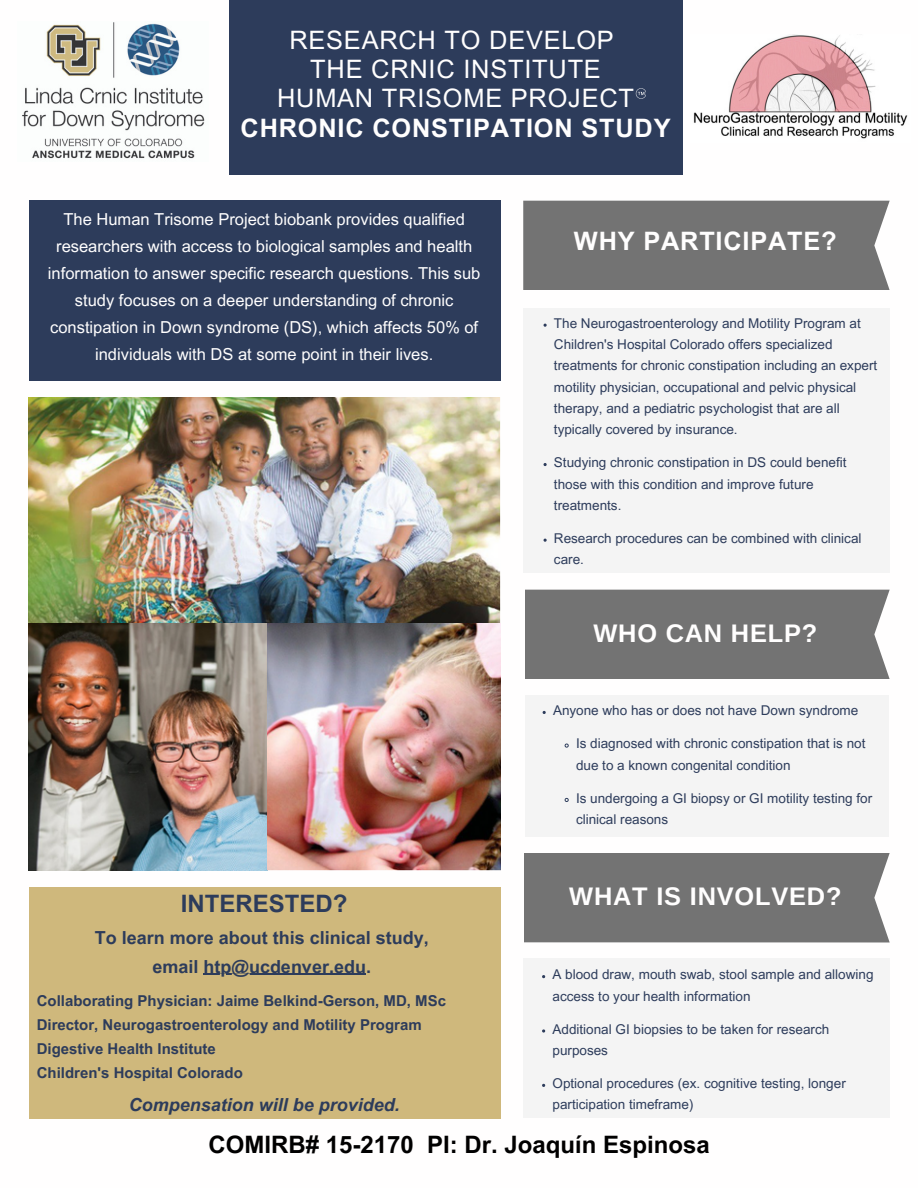
<style>
.page{position:relative;width:918px;height:1188px;background:#fff}
.page>*{position:absolute;margin:0;border:0;box-sizing:border-box;transform-origin:0 0}
.t1{font:25.35px "Arial MT Pro";letter-spacing:.03em;color:#fffefe}
.t2{font:700 25.35px "Arial MT Pro";letter-spacing:.03em;color:#fffefe}
.t3{font:700 25.35px "Arimo";letter-spacing:.03em;color:#fffefe}
.t4{font:700 24px "Arial MT Pro";color:#000}
.t5{font:700 24px "Arial MT Pro";color:#2d3c5b}
.t6{font:700 18px "Arial MT Pro";color:#2d3c5b}
.t7{font:italic 700 18px "Arial MT Pro";color:#2d3c5b}
.t8{font:16.5px/27px "Arial MT Pro";color:#fffefe;text-align:center}
.t9{font:700 15px "Arial MT Pro";color:#2d3c5b}
.t10{font:13.5px/21.3px "Arial MT Pro";color:#2d3c5b}
</style>
<div class="page">
<img style="left:29px;top:397px;width:472px;height:473px">
<div style="left:29px;top:887px;width:471px;height:231px;background:#cfb87c"></div>
<div style="left:523px;top:308px;width:367px;height:265px;background:#f4f4f4"></div>
<div style="left:523px;top:201px;width:367px;height:89px;background:#737373"></div>
<div style="left:29px;top:201px;width:471px;height:180px;background:#2d3c5b"></div>
<img style="left:22px;top:22px;width:183px;height:137px">
<div style="left:523px;top:958px;width:367px;height:160px;background:#f4f4f4"></div>
<div style="left:524px;top:853px;width:366px;height:90px;background:#737373"></div>
<div style="left:525px;top:695px;width:364px;height:141px;background:#f4f4f4"></div>
<div style="left:525px;top:590px;width:365px;height:89px;background:#737373"></div>
<img style="left:693px;top:34px;width:215px;height:105px">
<div style="left:229px;top:0;width:453px;height:174px;background:#2d3c5b"></div>
<svg style="left:636px;top:88px;width:10px;height:10px"></svg>
<svg style="left:542px;top:1029px;width:3px;height:4px"></svg>
<svg style="left:564px;top:743px;width:5px;height:5px"></svg>
<svg style="left:564px;top:798px;width:5px;height:4px"></svg>
<hr style="left:203px;top:974px;width:163px;height:1px;background:#2d3c5b">
<p class="t1" style="left:289px;top:30px;width:326px">RESEARCH TO DEVELOP</p>
<p class="t1" style="left:310px;top:60px;width:292px">THE CRNIC INSTITUTE</p>
<p class="t1" style="left:277px;top:89px;width:359px">HUMAN TRISOME PROJECT</p>
<p class="t2" style="left:241px;top:118px;width:432px">CHRONIC CONSTIPATION STUDY</p>
<p class="t8" style="left:48px;top:208px;width:434px">The Human Trisome Project biobank provides qualified researchers with access to biological samples and health information to answer specific research questions. This sub study focuses on a deeper understanding of chronic constipation in Down syndrome (DS), which affects 50% of individuals with DS at some point in their lives.</p>
<p class="t5" style="left:181px;top:895px;width:168px">INTERESTED?</p>
<p class="t6" style="left:95px;top:931px;width:335px">To learn more about this clinical study,</p>
<p class="t6" style="left:152px;top:959px;width:220px">email htp@ucdenver.edu.</p>
<p class="t9" style="left:37px;top:995px;width:411px">Collaborating Physician: Jaime Belkind-Gerson, MD, MSc</p>
<p class="t9" style="left:37px;top:1019px;width:387px">Director, Neurogastroenterology and Motility Program</p>
<p class="t9" style="left:37px;top:1043px;width:181px">Digestive Health Institute</p>
<p class="t9" style="left:37px;top:1067px;width:208px">Children's Hospital Colorado</p>
<p class="t7" style="left:129px;top:1098px;width:272px">Compensation will be provided.</p>
<p class="t2" style="left:574px;top:232px;width:264px">WHY PARTICIPATE?</p>
<p class="t10" style="left:554px;top:314px;width:325px">The Neurogastroenterology and Motility Program at Children's Hospital Colorado offers specialized treatments for chronic constipation including an expert motility physician, occupational and pelvic physical therapy, and a pediatric psychologist that are all typically covered by insurance.</p>
<p class="t10" style="left:554px;top:454px;width:294px">Studying chronic constipation in DS could benefit those with this condition and improve future treatments.</p>
<p class="t10" style="left:554px;top:529px;width:309px">Research procedures can be combined with clinical care.</p>
<p class="t3" style="left:593px;top:619px;width:225px">WHO CAN HELP?</p>
<p class="t10" style="left:553px;top:702px;width:307px">Anyone who has or does not have Down syndrome</p>
<p class="t10" style="left:576px;top:735px;width:291px">Is diagnosed with chronic constipation that is not due to a known congenital condition</p>
<p class="t10" style="left:576px;top:789px;width:298px">Is undergoing a GI biopsy or GI motility testing for clinical reasons</p>
<p class="t3" style="left:569px;top:882px;width:274px">WHAT IS INVOLVED?</p>
<p class="t10" style="left:553px;top:966px;width:323px">A blood draw, mouth swab, stool sample and allowing access to your health information</p>
<p class="t10" style="left:553px;top:1020px;width:278px">Additional GI biopsies to be taken for research purposes</p>
<p class="t10" style="left:553px;top:1074px;width:295px">Optional procedures (ex. cognitive testing, longer participation timeframe)</p>
<p class="t4" style="left:208px;top:1136px;width:503px">COMIRB# 15-2170 PI: Dr. Joaquín Espinosa</p>
</div>
